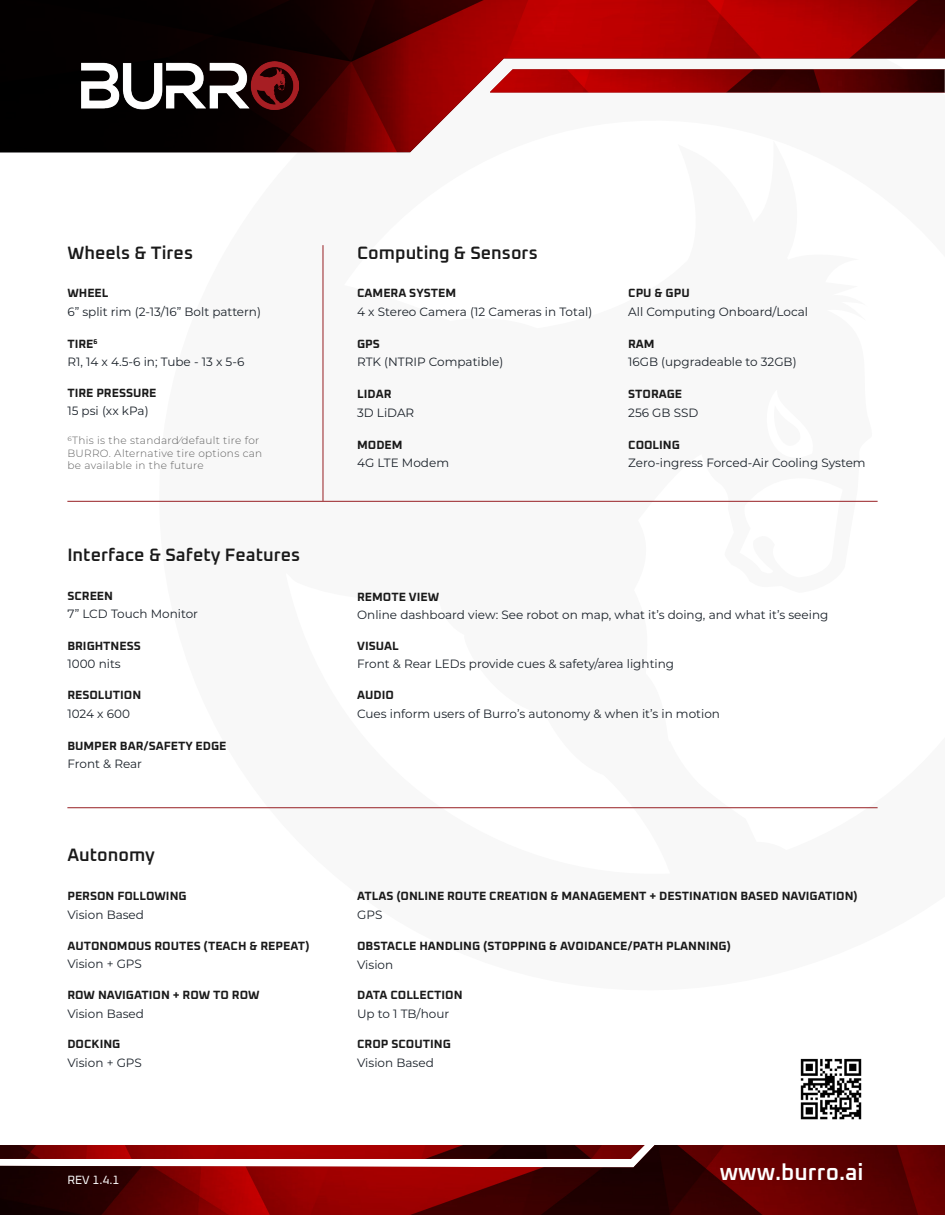
<style>
.page{position:relative;width:945px;height:1215px;background:#fff}
.page>*{position:absolute;margin:0;border:0;box-sizing:border-box;transform-origin:0 0}
.t1{font:200 22.65px "Oxanium";color:#fff}
.t2{font:200 18px "Oxanium";color:#1a1a1a}
.t3{font:12px "Montserrat";color:#1a2129}
.t4{font:200 12px "Oxanium";color:#1a1a1a}
.t5{font:200 12px "Oxanium";color:#fff}
.t6{font:300 10.5px/12.6px "Montserrat";letter-spacing:.03em;color:#616161}
</style>
<div class="page">
<hr style="left:323px;top:245px;width:1px;height:256px;background:#971f23">
<hr style="left:67px;top:501px;width:811px;height:1px;background:#971f23">
<hr style="left:67px;top:807px;width:811px;height:1px;background:#971f23">
<img style="left:0;top:1145px;width:945px;height:70px">
<img style="left:0;top:1145px;width:645px;height:14px">
<img style="left:562px;top:0;width:383px;height:93px">
<svg style="left:562px;top:70px;width:383px;height:22px;background:#710000"></svg>
<svg style="left:0;top:0;width:562px;height:152px;background:#4b1b1b"></svg>
<img style="left:82px;top:62px;width:216px;height:48px">
<img style="left:800px;top:1058px;width:62px;height:62px">
<h2 class="t2" style="left:67px;top:246px;width:127px">Wheels &amp; Tires</h2>
<h2 class="t2" style="left:357px;top:246px;width:182px">Computing &amp; Sensors</h2>
<p class="t4" style="left:67px;top:288px;width:43px">WHEEL</p>
<p class="t4" style="left:357px;top:288px;width:100px">CAMERA SYSTEM</p>
<p class="t4" style="left:628px;top:288px;width:63px">CPU &amp; GPU</p>
<p class="t3" style="left:67px;top:306px;width:195px">6” split rim (2-13/16” Bolt pattern)</p>
<p class="t3" style="left:67px;top:356px;width:178px">R1, 14 x 4.5-6 in; Tube - 13 x 5-6</p>
<p class="t3" style="left:67px;top:405px;width:83px">15 psi (xx kPa)</p>
<p class="t4" style="left:67px;top:338px;width:32px">TIRE<sup>6</sup></p>
<p class="t4" style="left:67px;top:387px;width:91px">TIRE PRESSURE</p>
<p class="t3" style="left:357px;top:306px;width:237px">4 x Stereo Camera (12 Cameras in Total)</p>
<p class="t3" style="left:628px;top:306px;width:181px">All Computing Onboard/Local</p>
<p class="t4" style="left:357px;top:338px;width:24px">GPS</p>
<p class="t4" style="left:628px;top:338px;width:28px">RAM</p>
<p class="t3" style="left:357px;top:356px;width:148px">RTK (NTRIP Compatible)</p>
<p class="t3" style="left:628px;top:356px;width:170px">16GB (upgradeable to 32GB)</p>
<p class="t3" style="left:357px;top:407px;width:59px">3D LiDAR</p>
<p class="t3" style="left:628px;top:407px;width:72px">256 GB SSD</p>
<p class="t4" style="left:357px;top:389px;width:36px">LIDAR</p>
<p class="t4" style="left:628px;top:389px;width:56px">STORAGE</p>
<p class="t6" style="left:67px;top:435px;width:196px">6This is the standard/default tire for<br>BURRO. Alternative tire options can be available in the future</p>
<p class="t4" style="left:357px;top:439px;width:47px">MODEM</p>
<p class="t4" style="left:628px;top:439px;width:53px">COOLING</p>
<p class="t3" style="left:357px;top:457px;width:93px">4G LTE Modem</p>
<p class="t3" style="left:628px;top:457px;width:239px">Zero-ingress Forced-Air Cooling System</p>
<h2 class="t2" style="left:67px;top:548px;width:234px">Interface &amp; Safety Features</h2>
<p class="t4" style="left:67px;top:591px;width:47px">SCREEN</p>
<p class="t4" style="left:357px;top:592px;width:84px">REMOTE VIEW</p>
<p class="t3" style="left:67px;top:608px;width:132px">7” LCD Touch Monitor</p>
<p class="t3" style="left:357px;top:609px;width:473px">Online dashboard view: See robot on map, what it’s doing, and what it’s seeing</p>
<p class="t4" style="left:67px;top:640px;width:75px">BRIGHTNESS</p>
<p class="t4" style="left:357px;top:640px;width:43px">VISUAL</p>
<p class="t3" style="left:67px;top:658px;width:55px">1000 nits</p>
<p class="t3" style="left:357px;top:658px;width:319px">Front &amp; Rear LEDs provide cues &amp; safety/area lighting</p>
<p class="t4" style="left:67px;top:690px;width:75px">RESOLUTION</p>
<p class="t4" style="left:357px;top:690px;width:38px">AUDIO</p>
<p class="t3" style="left:67px;top:707px;width:64px">1024 x 600</p>
<p class="t3" style="left:357px;top:707px;width:364px">Cues inform users of Burro’s autonomy &amp; when it’s in motion</p>
<p class="t4" style="left:67px;top:741px;width:161px">BUMPER BAR/SAFETY EDGE</p>
<p class="t3" style="left:67px;top:758px;width:76px">Front &amp; Rear</p>
<h2 class="t2" style="left:67px;top:848px;width:89px">Autonomy</h2>
<p class="t4" style="left:67px;top:891px;width:121px">PERSON FOLLOWING</p>
<p class="t4" style="left:357px;top:891px;width:502px">ATLAS (ONLINE ROUTE CREATION &amp; MANAGEMENT + DESTINATION BASED NAVIGATION)</p>
<p class="t3" style="left:67px;top:908px;width:78px">Vision Based</p>
<p class="t3" style="left:357px;top:908px;width:27px">GPS</p>
<p class="t4" style="left:67px;top:940px;width:244px">AUTONOMOUS ROUTES (TEACH &amp; REPEAT)</p>
<p class="t4" style="left:357px;top:941px;width:375px">OBSTACLE HANDLING (STOPPING &amp; AVOIDANCE/PATH PLANNING)</p>
<p class="t3" style="left:67px;top:958px;width:76px">Vision + GPS</p>
<p class="t3" style="left:357px;top:958px;width:38px">Vision</p>
<p class="t4" style="left:67px;top:990px;width:194px">ROW NAVIGATION + ROW TO ROW</p>
<p class="t4" style="left:357px;top:990px;width:107px">DATA COLLECTION</p>
<p class="t3" style="left:67px;top:1008px;width:78px">Vision Based</p>
<p class="t4" style="left:67px;top:1039px;width:54px">DOCKING</p>
<p class="t3" style="left:67px;top:1057px;width:76px">Vision + GPS</p>
<p class="t3" style="left:357px;top:1008px;width:94px">Up to 1 TB/hour</p>
<p class="t3" style="left:357px;top:1057px;width:78px">Vision Based</p>
<p class="t4" style="left:357px;top:1039px;width:95px">CROP SCOUTING</p>
<p class="t5" style="left:67px;top:1173px;width:54px">REV 1.4.1</p>
<h1 class="t1" style="left:720px;top:1163px;width:145px">www.burro.ai</h1>
</div>
